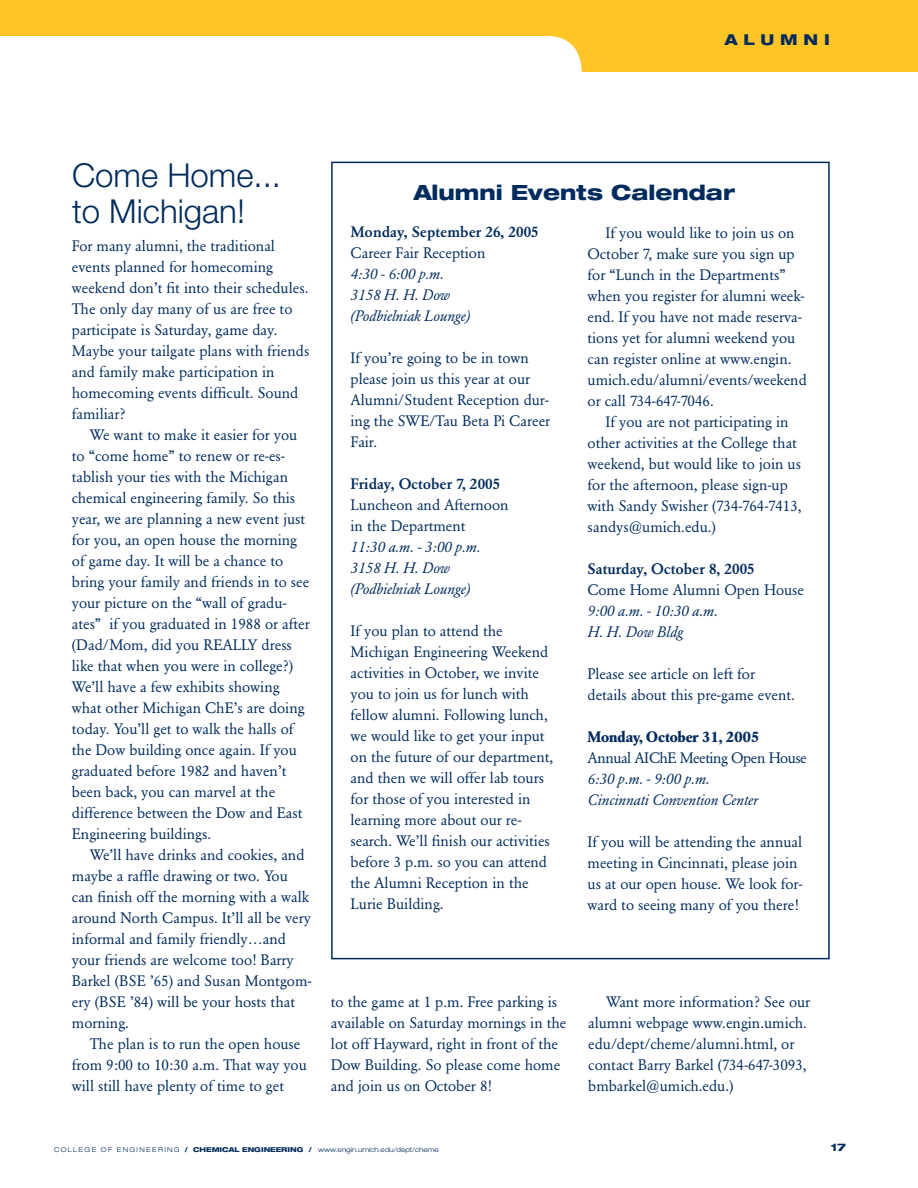
<style>
.page{position:relative;width:918px;height:1188px;background:#fff}
.page>*{position:absolute;margin:0;border:0;box-sizing:border-box;transform-origin:0 0}
.t1{font:300 33px/36px "Helvetica Neue LT Std";color:#002b5c}
.t2{font:800 expanded 21px "Helvetica Neue LT Std";color:#002b5c}
.t3{font:15px/21px "Garamond BE";color:#002b5c}
.t4{font:italic 15px/21px "Garamond BE";color:#002b5c}
.t5{font:500 15px "Garamond BE";color:#002b5c}
.t6{font:15px "Garamond BE";letter-spacing:-.03em;color:#002b5c}
.t7{font:700 15px "Garamond BE";color:#002b5c}
.t8{font:800 expanded 15px "Helvetica Neue LT Std";color:#002b5c}
.t9{font:800 expanded 10.5px "Helvetica Neue LT Std";color:#002b5c}
.t10{font:300 expanded 6.75px "Helvetica Neue LT Std";letter-spacing:.2em;color:#002b5c}
.t11{font:300 expanded 6.75px "Helvetica Neue LT Std";color:#002b5c}
.t12{font:800 expanded 6.75px "Helvetica Neue LT Std";color:#002b5c}
.s1{font-weight:800}
</style>
<div class="page">
<div style="left:0;top:0;width:918px;height:72px;background:#ffc425"></div>
<div style="left:0;top:36px;width:216px;height:72px;background:#fff"></div>
<div style="left:108px;top:36px;width:474px;height:72px;background:#fff;border-radius:34px"></div>
<p class="t8" style="left:725px;top:30px;width:17px">AL</p>
<p class="t8" style="left:761px;top:30px;width:71px">UMNI</p>
<h1 class="t1" style="left:72px;top:157px;width:211px">Come Home... to Michigan!</h1>
<p class="t3" style="left:72px;top:236px;width:239px">For many alumni, the traditional events planned for homecoming weekend don’t fit into their schedules.<br>The only day many of us are free to participate is Saturday, game day.<br>Maybe your tailgate plans with friends and family make participation in homecoming events difficult. Sound familiar?</p>
<p class="t3" style="left:72px;top:425px;width:239px;text-indent:18px">We want to make it easier for you to “come home” to renew or re-es&shy;tablish your ties with the Michigan chemical engineering family. So this year, we are planning a new event just for you, an open house the morning of game day. It will be a chance to bring your family and friends in to see your picture on the “wall of gradu&shy;ates” if you graduated in 1988 or after (Dad/Mom, did you REALLY dress like that when you were in college?)<br>We’ll have a few exhibits showing what other Michigan ChE’s are doing today. You’ll get to walk the halls of the Dow building once again. If you graduated before 1982 and haven’t been back, you can marvel at the difference between the Dow and East Engineering buildings.</p>
<p class="t3" style="left:72px;top:845px;width:241px;text-indent:18px">We’ll have drinks and cookies, and maybe a raffle drawing or two. You can finish off the morning with a walk around North Campus. It’ll all be very informal and family friendly…and your friends are welcome too! Barry<br>Barkel (BSE ’65) and Susan Montgom&shy;ery (BSE ’84) will be your hosts that morning.</p>
<p class="t3" style="left:72px;top:1034px;width:237px;text-indent:18px">The plan is to run the open house from 9:00 to 10:30 a.m. That way you will still have plenty of time to get</p>
<h2 class="t2" style="left:414px;top:179px;width:323px">Alumni Events Calendar</h2>
<p class="t5" style="left:351px;top:223px;width:190px">Monday, September 26, 2005</p>
<p class="t3" style="left:351px;top:242px;width:136px">Career Fair Reception</p>
<p class="t4" style="left:351px;top:263px;width:121px">4:30 - 6:00 p.m.<br>3158 H. H. Dow (Podbielniak Lounge)</p>
<p class="t3" style="left:351px;top:347px;width:201px">If you’re going to be in town please join us this year at our<br>Alumni/Student Reception dur&shy;ing the SWE/Tau Beta Pi Career<br>Fair.</p>
<p class="t5" style="left:351px;top:475px;width:151px">Friday, October 7, 2005</p>
<p class="t3" style="left:351px;top:494px;width:160px">Luncheon and Afternoon in the Department</p>
<p class="t4" style="left:351px;top:536px;width:131px">11:30 a.m. - 3:00 p.m.<br>3158 H. H. Dow (Podbielniak Lounge)</p>
<p class="t3" style="left:351px;top:620px;width:204px">If you plan to attend the<br>Michigan Engineering Weekend activities in October, we invite you to join us for lunch with fellow alumni. Following lunch, we would like to get your input on the future of our department, and then we will offer lab tours for those of you interested in learning more about our re&shy;search. We’ll finish our activities before 3 p.m. so you can attend the Alumni Reception in the<br>Lurie Building.</p>
<p class="t3" style="left:588px;top:223px;width:221px;text-indent:18px">If you would like to join us on<br>October 7, make sure you sign up for “Lunch in the Departments” when you register for alumni week&shy;end. If you have not made reserva&shy;tions yet for alumni weekend you can register online at www.engin. umich.edu/alumni/events/weekend or call 734-647-7046.</p>
<p class="t3" style="left:588px;top:412px;width:216px;text-indent:18px">If you are not participating in other activities at the College that weekend, but would like to join us for the afternoon, please sign-up with Sandy Swisher (734-764-7413, sandys@umich.edu.)</p>
<p class="t5" style="left:588px;top:560px;width:169px">Saturday, October 8, 2005</p>
<p class="t3" style="left:588px;top:580px;width:218px">Come Home Alumni Open House</p>
<p class="t4" style="left:588px;top:601px;width:132px">9:00 a.m. - 10:30 a.m.<br>H. H. Dow Bldg</p>
<p class="t3" style="left:588px;top:664px;width:209px">Please see article on left for details about this pre-game event.</p>
<p class="t7" style="left:588px;top:728px;width:174px">Monday, October 31, 2005</p>
<p class="t6" style="left:588px;top:749px;width:221px">Annual AIChE Meeting Open House</p>
<p class="t4" style="left:588px;top:769px;width:172px">6:30 p.m. - 9:00 p.m.<br>Cincinnati Convention Center</p>
<p class="t3" style="left:588px;top:832px;width:217px">If you will be attending the annual meeting in Cincinnati, please join us at our open house. We look for&shy;ward to seeing many of you there!</p>
<p class="t3" style="left:331px;top:991px;width:237px">to the game at 1 p.m. Free parking is available on Saturday mornings in the lot off Hayward, right in front of the Dow Building. So please come home and join us on October 8!</p>
<p class="t3" style="left:588px;top:991px;width:224px;text-indent:18px">Want more information? See our alumni webpage www.engin.umich. edu/dept/cheme/alumni.html, or contact Barry Barkel (734-647-3093, bmbarkel@umich.edu.)</p>
<p class="t10" style="left:54px;top:1145px;width:195px">college of engineering <span class="s1">/ CHEMICAL enginee</span></p>
<p class="t12" style="left:281px;top:1145px;width:13px">ring</p>
<p class="t11" style="left:309px;top:1145px;width:132px"><span class="s1">/</span> www.engin.umich.edu/dept/cheme</p>
<p class="t9" style="left:831px;top:1141px;width:16px">17</p>
</div>
